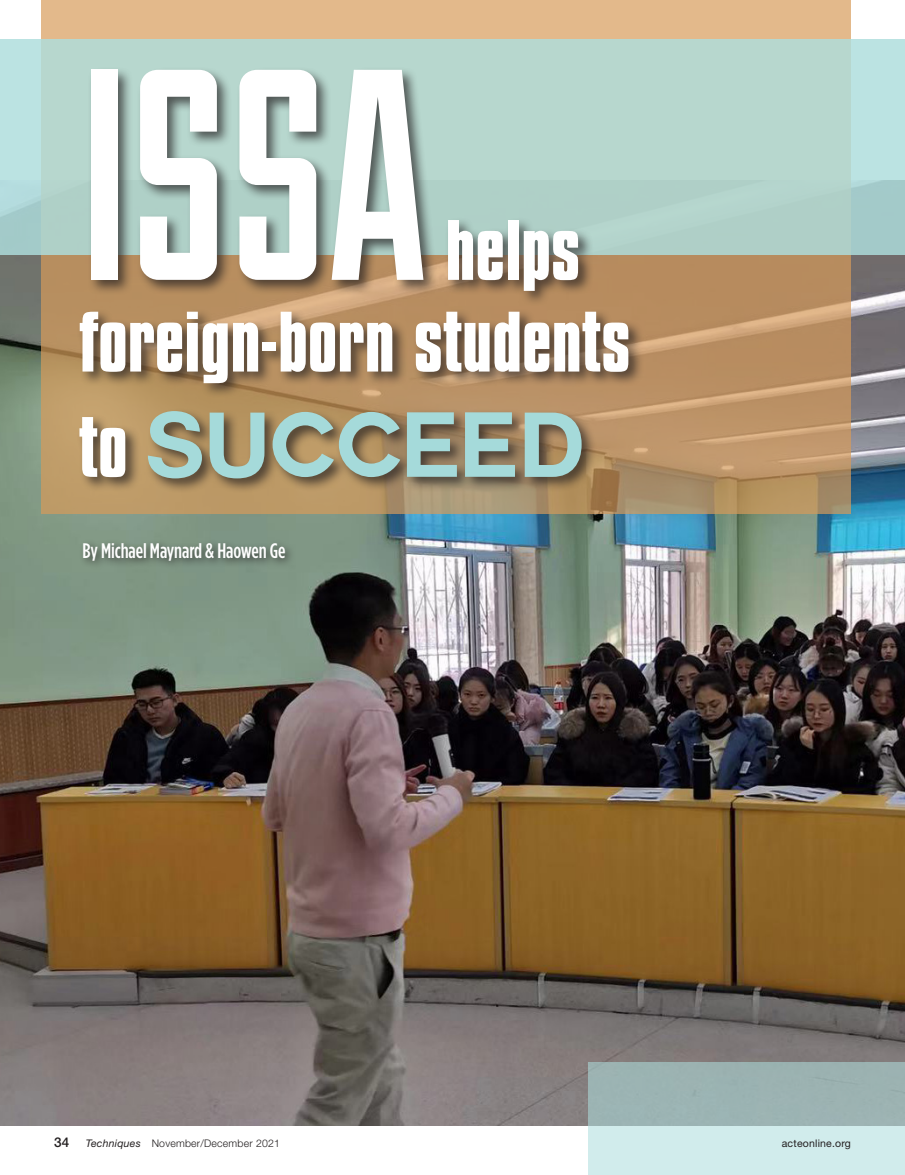
<style>
.page{position:relative;width:905px;height:1175px;background:#fff}
.page>*{position:absolute;margin:0;border:0;box-sizing:border-box;transform-origin:0 0}
.BOD_Body_2{font:300px "Duke Fill";color:#fff}
.BOD_Body_2-2{font:700 90px "Couture";letter-spacing:-.005em;color:#a5dada}
.BOD_Body_2-3{font:89.7px/91.7px "Compacta Bold Plain";letter-spacing:-.005em;color:#fff}
.BOD_Body_2-4{font:500 21px "Gotham Condensed";letter-spacing:-.005em;color:#fff}
.t1{font:500 13.5px "Helvetica Neue LT Std";color:#231f20}
.t2{font:300 10.5px "Helvetica Neue LT Std";letter-spacing:.02em;color:#231f20}
.t3{font:10.5px "Helvetica Neue LT Std";letter-spacing:.02em;color:#231f20}
.s1{font-family:"Compacta Bold Plain";font-weight:400;font-size:89.7px;color:#fff}
.s2{font-weight:400;font-style:italic}
</style>
<div class="page">
<img style="left:0;top:255px;width:904px;height:870px">
<svg style="left:588px;top:1062px;width:316px;height:112px;background:#b2cbca"></svg>
<svg style="left:42px;top:0;width:808px;height:514px;background:#c59f72"></svg>
<svg style="left:0;top:40px;width:904px;height:215px;background:#b4d6d0"></svg>
<div style="left:76px;top:66px;width:568px;height:428px;background:#231f20;opacity:.7"></div>
<div style="left:79px;top:539px;width:216px;height:32px;background:#231f20;opacity:.7"></div>
<p class="BOD_Body_2" style="left:79px;top:3px;width:351px">ISSA</p>
<p class="BOD_Body_2-3" style="left:79px;top:203px;width:553px;text-indent:366px">helps foreign-born students</p>
<p class="BOD_Body_2-2" style="left:79px;top:403px;width:508px"><span class="s1">to</span> SUCCEED</p>
<p class="BOD_Body_2-4" style="left:82px;top:538px;width:204px">By Michael Maynard &amp; Haowen Ge</p>
<p class="t1" style="left:54px;top:1134px;width:17px">34</p>
<p class="t2" style="left:86px;top:1137px;width:196px"><span class="s2">Techniques</span> November/December 2021</p>
<p class="t3" style="left:781px;top:1137px;width:71px">acteonline.org</p>
</div>
